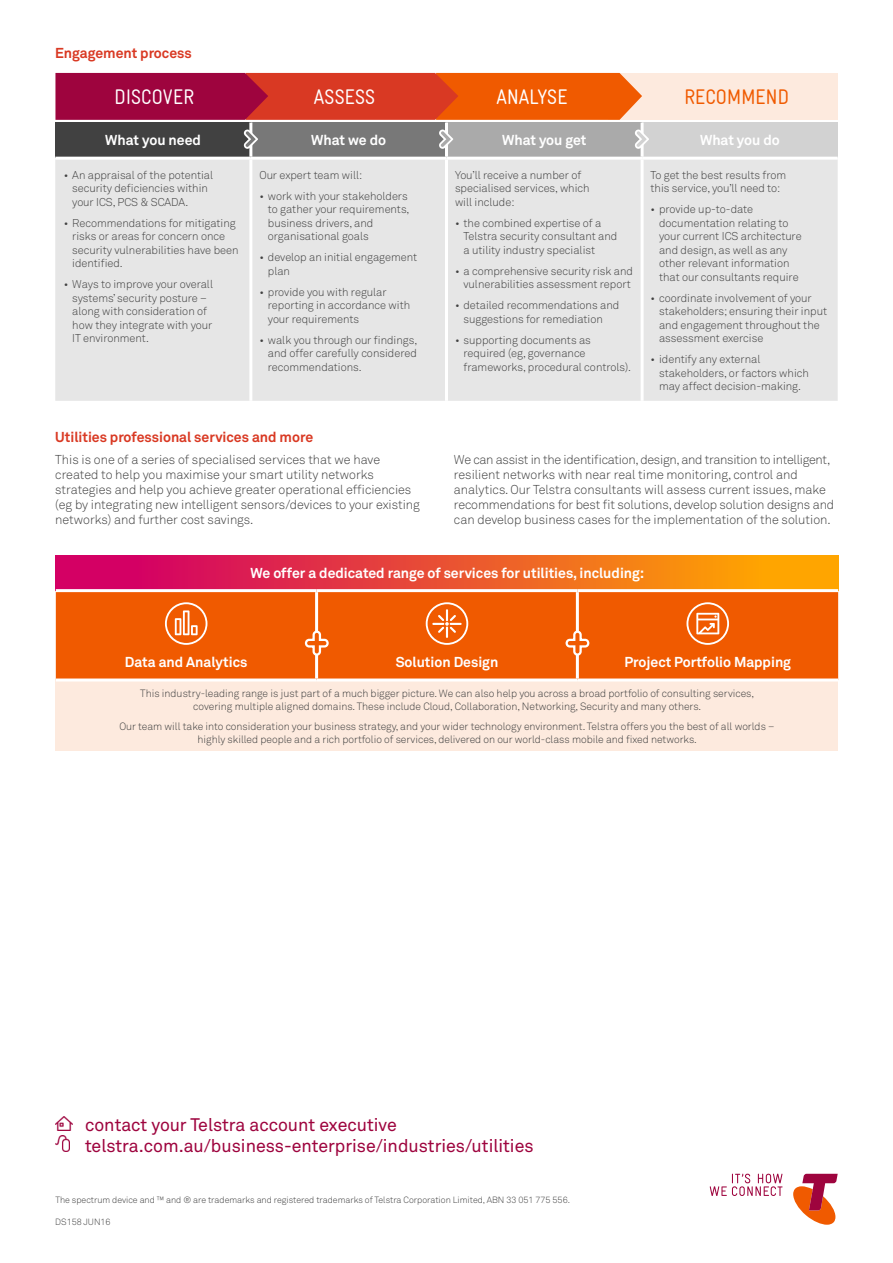
<style>
.page{position:relative;width:893px;height:1263px;background:#fff}
.page>*{position:absolute;margin:0;border:0;box-sizing:border-box;transform-origin:0 0}
.Subhead__Section_Int{font:21px "Telstra Gravur";letter-spacing:.01em;color:#fff}
.Subhead__Section_Int-2{font:21px "Telstra Gravur";letter-spacing:.01em;color:#f05a00}
.Cover__CTA{font:18px "Telstra Akkurat";color:#9e043e}
.Table__Head__Centred{font:700 14.25px "Telstra Akkurat";color:#fff}
.Subhead__Bold_9_5pt{font:700 14.25px "Telstra Akkurat";color:#d93923}
.Body__Text__2sp{font:300 12.75px/15px "Telstra Akkurat";letter-spacing:-.005em;color:#414141}
.Body__Text__1_2sp{font:300 12.75px/15px "Telstra Akkurat";color:#414141}
.Table__Text__1_2sp{font:300 11.25px/13.5px "Telstra Akkurat";color:#414141}
.Table__Text__Centred{font:300 10.5px/12.8px "Telstra Akkurat";color:#414141;text-align:center}
.Caption__Text_6pt{font:300 9px "Telstra Akkurat";color:#414141}
</style>
<div class="page">
<svg style="left:793px;top:1174px;width:45px;height:51px"></svg>
<svg style="left:710px;top:1174px;width:72px;height:22px"></svg>
<img style="left:55px;top:1116px;width:17px;height:14px">
<img style="left:55px;top:1135px;width:15px;height:16px">
<div style="left:55px;top:123px;width:196px;height:35px;background:#414141"></div>
<div style="left:251px;top:123px;width:195px;height:35px;background:#787878"></div>
<div style="left:446px;top:123px;width:196px;height:35px;background:#aaa"></div>
<div style="left:642px;top:123px;width:196px;height:35px;background:#d2d2d2"></div>
<div style="left:55px;top:160px;width:783px;height:241px;background:#e6e6e6"></div>
<hr style="left:249px;top:123px;width:3px;height:34px;background:#fff">
<hr style="left:445px;top:123px;width:3px;height:34px;background:#fff">
<hr style="left:641px;top:123px;width:3px;height:34px;background:#fff">
<hr style="left:55px;top:157px;width:196px;height:3px;background:#fff">
<hr style="left:251px;top:157px;width:195px;height:3px;background:#fff">
<hr style="left:249px;top:160px;width:3px;height:241px;background:#fff">
<hr style="left:446px;top:157px;width:196px;height:3px;background:#fff">
<hr style="left:445px;top:160px;width:3px;height:241px;background:#fff">
<hr style="left:642px;top:157px;width:196px;height:3px;background:#fff">
<hr style="left:641px;top:160px;width:3px;height:241px;background:#fff">
<svg style="left:244px;top:130px;width:14px;height:19px"></svg>
<svg style="left:635px;top:130px;width:14px;height:19px"></svg>
<svg style="left:439px;top:130px;width:14px;height:19px"></svg>
<div style="left:608px;top:73px;width:230px;height:47px;background:#fdeade"></div>
<svg style="left:55px;top:73px;width:587px;height:47px;background:#cc3525"></svg>
<div style="left:56px;top:555px;width:782px;height:36px;background:linear-gradient(to right,#d0006d,#ffb300)"></div>
<div style="left:56px;top:592px;width:782px;height:86px;background:#f05a00"></div>
<div style="left:56px;top:680px;width:782px;height:71px;background:#fdeade"></div>
<hr style="left:315px;top:592px;width:3px;height:57px;background:#fff">
<hr style="left:576px;top:592px;width:3px;height:57px;background:#fff">
<hr style="left:315px;top:649px;width:3px;height:29px;background:#fff">
<hr style="left:576px;top:649px;width:3px;height:29px;background:#fff">
<hr style="left:56px;top:678px;width:261px;height:3px;background:#fff">
<hr style="left:317px;top:678px;width:260px;height:3px;background:#fff">
<hr style="left:577px;top:678px;width:261px;height:3px;background:#fff">
<hr style="left:56px;top:589px;width:261px;height:3px;background:#fff">
<hr style="left:317px;top:589px;width:260px;height:3px;background:#fff">
<hr style="left:577px;top:589px;width:261px;height:3px;background:#fff">
<svg style="left:165px;top:602px;width:42px;height:43px;background:#f38441"></svg>
<svg style="left:426px;top:602px;width:42px;height:43px;background:#f37e39"></svg>
<svg style="left:686px;top:602px;width:43px;height:43px;background:#f38442"></svg>
<svg style="left:304px;top:629px;width:26px;height:28px"></svg>
<svg style="left:564px;top:629px;width:26px;height:28px"></svg>
<p class="Subhead__Bold_9_5pt" style="left:55px;top:44px;width:138px">Engagement process</p>
<p class="Subhead__Section_Int" style="left:115px;top:84px;width:81px">DISCOVER</p>
<p class="Subhead__Section_Int" style="left:314px;top:84px;width:63px">ASSESS</p>
<p class="Subhead__Section_Int" style="left:496px;top:84px;width:73px">ANALYSE</p>
<p class="Subhead__Section_Int-2" style="left:684px;top:84px;width:106px">RECOMMEND</p>
<p class="Table__Head__Centred" style="left:105px;top:132px;width:97px">What you need</p>
<p class="Table__Head__Centred" style="left:311px;top:132px;width:76px">What we do</p>
<p class="Table__Head__Centred" style="left:502px;top:132px;width:86px">What you get</p>
<p class="Table__Head__Centred" style="left:700px;top:132px;width:81px">What you do</p>
<p class="Table__Text__1_2sp" style="left:72px;top:168px;width:142px;text-indent:-9px">• An appraisal of the potential security deficiencies within your ICS, PCS &amp; SCADA.</p>
<p class="Table__Text__1_2sp" style="left:72px;top:216px;width:168px;text-indent:-9px">• Recommendations for mitigating risks or areas for concern once security vulnerabilities have been identified.</p>
<p class="Table__Text__1_2sp" style="left:72px;top:277px;width:142px;text-indent:-9px">• Ways to improve your overall systems’ security posture – along with consideration of how they integrate with your<br>IT environment.</p>
<p class="Table__Text__1_2sp" style="left:455px;top:168px;width:136px">You’ll receive a number of specialised services, which will include:</p>
<p class="Table__Text__1_2sp" style="left:463px;top:216px;width:155px;text-indent:-9px">• the combined expertise of a<br>Telstra security consultant and a utility industry specialist</p>
<p class="Table__Text__1_2sp" style="left:455px;top:264px;width:180px;text-align:center">• a comprehensive security risk and vulnerabilities assessment report</p>
<p class="Table__Text__1_2sp" style="left:463px;top:298px;width:157px;text-indent:-9px">• detailed recommendations and suggestions for remediation</p>
<p class="Table__Text__1_2sp" style="left:463px;top:333px;width:169px;text-indent:-9px">• supporting documents as required (eg, governance frameworks, procedural controls).</p>
<p class="Table__Text__1_2sp" style="left:651px;top:168px;width:137px">To get the best results from this service, you’ll need to:</p>
<p class="Table__Text__1_2sp" style="left:659px;top:202px;width:144px;text-indent:-9px">• provide up-to-date documentation relating to your current ICS architecture and design, as well as any other relevant information that our consultants require</p>
<p class="Table__Text__1_2sp" style="left:659px;top:291px;width:170px;text-indent:-9px">• coordinate involvement of your stakeholders; ensuring their input and engagement throughout the assessment exercise</p>
<p class="Table__Text__1_2sp" style="left:659px;top:352px;width:151px;text-indent:-9px">• identify any external stakeholders, or factors which may affect decision-making.</p>
<p class="Table__Text__1_2sp" style="left:259px;top:168px;width:104px">Our expert team will:</p>
<p class="Table__Text__1_2sp" style="left:268px;top:189px;width:143px;text-indent:-9px">• work with your stakeholders to gather your requirements, business drivers, and organisational goals</p>
<p class="Table__Text__1_2sp" style="left:268px;top:250px;width:151px;text-indent:-9px">• develop an initial engagement plan</p>
<p class="Table__Text__1_2sp" style="left:268px;top:285px;width:144px;text-indent:-9px">• provide you with regular reporting in accordance with your requirements</p>
<p class="Table__Text__1_2sp" style="left:268px;top:333px;width:151px;text-align:justify;text-indent:-9px">• walk you through our findings, and offer carefully considered recommendations.</p>
<p class="Subhead__Bold_9_5pt" style="left:55px;top:428px;width:259px">Utilities professional services and more</p>
<p class="Body__Text__1_2sp" style="left:55px;top:452px;width:366px">This is one of a series of specialised services that we have created to help you maximise your smart utility networks strategies and help you achieve greater operational efficiencies (eg by integrating new intelligent sensors/devices to your existing networks) and further cost savings.</p>
<p class="Body__Text__2sp" style="left:454px;top:452px;width:382px">We can assist in the identification, design, and transition to intelligent, resilient networks with near real time monitoring, control and analytics. Our Telstra consultants will assess current issues, make recommendations for best fit solutions, develop solution designs and can develop business cases for the implementation of the solution.</p>
<p class="Table__Head__Centred" style="left:251px;top:564px;width:395px">We offer a dedicated range of services for utilities, including:</p>
<p class="Table__Head__Centred" style="left:125px;top:653px;width:124px">Data and Analytics</p>
<p class="Table__Head__Centred" style="left:396px;top:653px;width:104px">Solution Design</p>
<p class="Table__Head__Centred" style="left:625px;top:653px;width:168px">Project Portfolio Mapping</p>
<p class="Table__Text__Centred" style="left:140px;top:687px;width:615px">This industry-leading range is just part of a much bigger picture. We can also help you across a broad portfolio of consulting services, covering multiple aligned domains. These include Cloud, Collaboration, Networking, Security and many others.</p>
<p class="Table__Text__Centred" style="left:119px;top:720px;width:657px">Our team will take into consideration your business strategy, and your wider technology environment. Telstra offers you the best of all worlds – highly skilled people and a rich portfolio of services, delivered on our world-class mobile and fixed networks.</p>
<p class="Cover__CTA" style="left:85px;top:1114px;width:313px">contact your Telstra account executive</p>
<p class="Cover__CTA" style="left:85px;top:1135px;width:450px">telstra.com.au/business-enterprise/industries/utilities</p>
<p class="Caption__Text_6pt" style="left:55px;top:1194px;width:516px">The spectrum device and ™ and ® are trademarks and registered trademarks of Telstra Corporation Limited, ABN 33 051 775 556.</p>
<p class="Caption__Text_6pt" style="left:55px;top:1216px;width:57px">DS158 JUN16</p>
</div>
